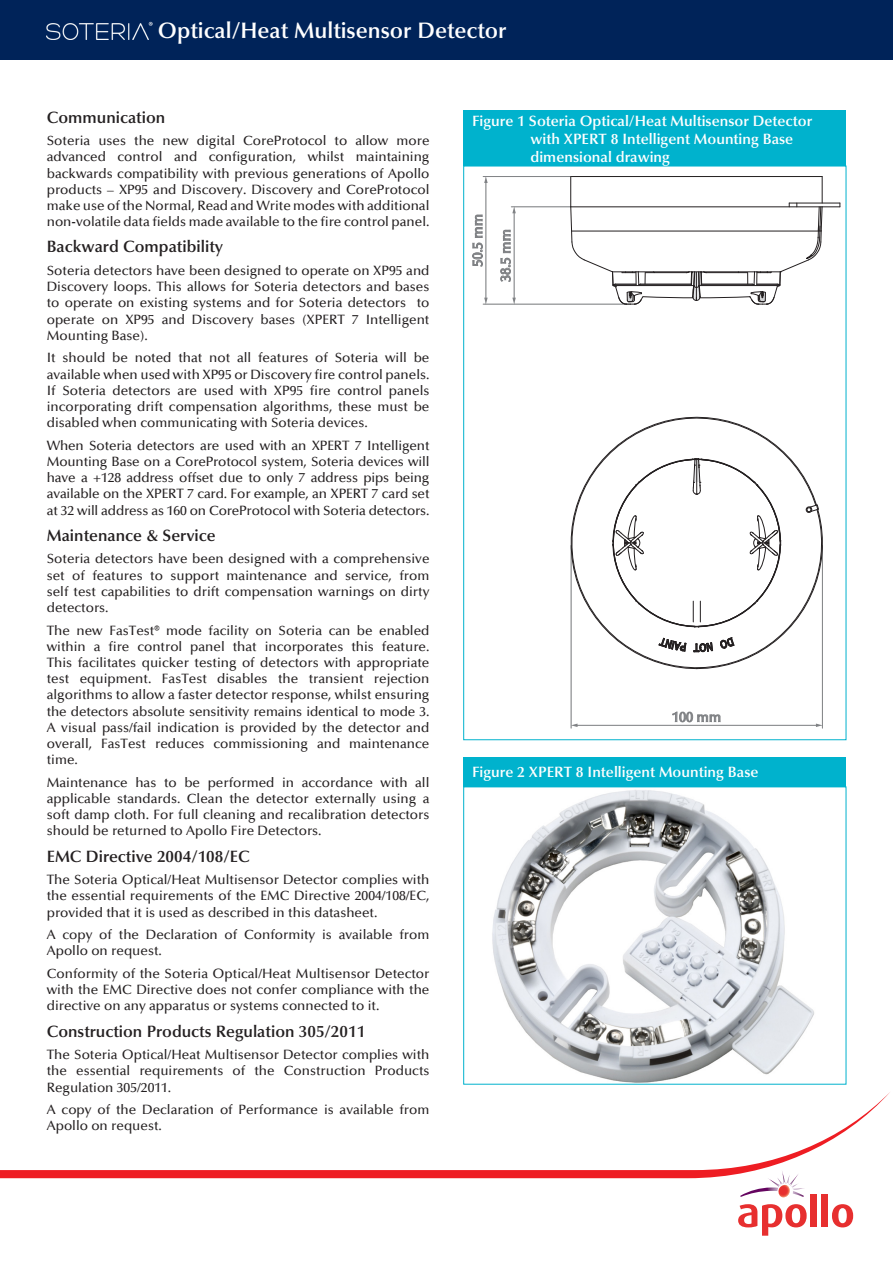
<style>
.page{position:relative;width:893px;height:1263px;background:#fff}
.page>*{position:absolute;margin:0;border:0;box-sizing:border-box;transform-origin:0 0}
.topbox_title{font:600 22.5px "Optima";color:#fff}
.body_title{font:600 16.5px "Optima";color:#231f20}
.titlebox_title{font:600 15px/18px "Optima";color:#fff}
.t1{font:500 13.95px "Optima";color:#808285}
.body_text{font:500 13.5px/16.2px "Optima";color:#231f20;text-align:justify}
</style>
<div class="page">
<div style="left:0;top:0;width:893px;height:60px;background:#002359"></div>
<svg style="left:0;top:1178px;width:854px;height:50px"></svg>
<svg style="left:1px;top:1092px;width:889px;height:86px"></svg>
<div style="left:810px;top:1195px;width:7px;height:32px;background:#e72f2f"></div>
<div style="left:822px;top:1195px;width:6px;height:32px;background:#e72f2f"></div>
<svg style="left:832px;top:1204px;width:21px;height:23px"></svg>
<svg style="left:738px;top:1169px;width:69px;height:67px"></svg>
<img style="left:492px;top:790px;width:322px;height:292px">
<div style="left:463px;top:757px;width:383px;height:30px;background:#00b2cd"></div>
<hr style="left:576px;top:725px;width:241px;height:1px;background:#808285">
<svg style="left:572px;top:723px;width:5px;height:4px"></svg>
<svg style="left:816px;top:723px;width:6px;height:4px"></svg>
<hr style="left:822px;top:545px;width:1px;height:183px;background:#808285">
<hr style="left:571px;top:545px;width:1px;height:183px;background:#808285">
<hr style="left:514px;top:212px;width:1px;height:87px;background:#808285">
<svg style="left:512px;top:207px;width:4px;height:6px"></svg>
<svg style="left:512px;top:298px;width:4px;height:6px"></svg>
<hr style="left:483px;top:304px;width:147px;height:1px;background:#808285">
<hr style="left:511px;top:206px;width:60px;height:1px;background:#808285">
<svg style="left:571px;top:417px;width:252px;height:252px"></svg>
<svg style="left:805px;top:504px;width:15px;height:9px"></svg>
<svg style="left:693px;top:637px;width:42px;height:16px"></svg>
<svg style="left:658px;top:637px;width:29px;height:15px"></svg>
<svg style="left:672px;top:711px;width:49px;height:12px"></svg>
<svg style="left:500px;top:230px;width:11px;height:52px"></svg>
<svg style="left:612px;top:457px;width:170px;height:171px"></svg>
<hr style="left:485px;top:182px;width:1px;height:117px;background:#808285">
<svg style="left:484px;top:177px;width:4px;height:6px"></svg>
<svg style="left:484px;top:298px;width:4px;height:6px"></svg>
<svg style="left:472px;top:215px;width:11px;height:52px"></svg>
<hr style="left:571px;top:176px;width:251px;height:1px;background:#231f20">
<hr style="left:483px;top:176px;width:88px;height:1px;background:#808285">
<svg style="left:570px;top:177px;width:270px;height:128px"></svg>
<hr style="left:572px;top:231px;width:249px;height:1px;background:#231f20">
<div style="left:463px;top:111px;width:383px;height:55px;background:#00b2cd"></div>
<img style="left:47px;top:21px;width:106px;height:18px">
<p class="topbox_title" style="left:158px;top:17px;width:350px">Optical/Heat Multisensor Detector</p>
<p class="body_title" style="left:47px;top:108px;width:120px">Communication</p>
<p class="body_text" style="left:47px;top:133px;width:384px">Soteria uses the new digital CoreProtocol to allow more advanced control and configuration, whilst maintaining backwards compatibility with previous generations of Apollo products – XP95 and Discovery. Discovery and CoreProtocol make use of the Normal, Read and Write modes with additional non-volatile data fields made available to the fire control panel.</p>
<p class="body_title" style="left:47px;top:237px;width:178px">Backward Compatibility</p>
<p class="body_text" style="left:47px;top:263px;width:384px">Soteria detectors have been designed to operate on XP95 and Discovery loops. This allows for Soteria detectors and bases to operate on existing systems and for Soteria detectors to operate on XP95 and Discovery bases (XPERT 7 Intelligent Mounting Base).</p>
<p class="body_text" style="left:47px;top:350px;width:384px">It should be noted that not all features of Soteria will be available when used with XP95 or Discovery fire control panels.<br>If Soteria detectors are used with XP95 fire control panels incorporating drift compensation algorithms, these must be disabled when communicating with Soteria devices.</p>
<p class="body_text" style="left:47px;top:438px;width:384px">When Soteria detectors are used with an XPERT 7 Intelligent Mounting Base on a CoreProtocol system, Soteria devices will have a +128 address offset due to only 7 address pips being available on the XPERT 7 card. For example, an XPERT 7 card set at 32 will address as 160 on CoreProtocol with Soteria detectors.</p>
<p class="body_title" style="left:47px;top:526px;width:170px">Maintenance &amp; Service</p>
<p class="body_text" style="left:47px;top:551px;width:384px">Soteria detectors have been designed with a comprehensive set of features to support maintenance and service, from self test capabilities to drift compensation warnings on dirty detectors.</p>
<p class="body_text" style="left:47px;top:622px;width:384px">The new FasTest® mode facility on Soteria can be enabled within a fire control panel that incorporates this feature.<br>This facilitates quicker testing of detectors with appropriate test equipment. FasTest disables the transient rejection algorithms to allow a faster detector response, whilst ensuring the detectors absolute sensitivity remains identical to mode 3.<br>A visual pass/fail indication is provided by the detector and overall, FasTest reduces commissioning and maintenance time.</p>
<p class="body_text" style="left:47px;top:774px;width:384px">Maintenance has to be performed in accordance with all applicable standards. Clean the detector externally using a soft damp cloth. For full cleaning and recalibration detectors should be returned to Apollo Fire Detectors.</p>
<p class="body_title" style="left:47px;top:846px;width:204px">EMC Directive 2004/108/EC</p>
<p class="body_text" style="left:47px;top:872px;width:384px">The Soteria Optical/Heat Multisensor Detector complies with the essential requirements of the EMC Directive 2004/108/EC, provided that it is used as described in this datasheet.</p>
<p class="body_text" style="left:47px;top:927px;width:384px">A copy of the Declaration of Conformity is available from<br>Apollo on request.</p>
<p class="body_text" style="left:47px;top:966px;width:384px">Conformity of the Soteria Optical/Heat Multisensor Detector with the EMC Directive does not confer compliance with the directive on any apparatus or systems connected to it.</p>
<p class="body_title" style="left:47px;top:1021px;width:320px">Construction Products Regulation 305/2011</p>
<p class="body_text" style="left:47px;top:1047px;width:384px">The Soteria Optical/Heat Multisensor Detector complies with the essential requirements of the Construction Products Regulation 305/2011.</p>
<p class="body_text" style="left:47px;top:1102px;width:384px">A copy of the Declaration of Performance is available from<br>Apollo on request.</p>
<p class="titlebox_title" style="left:530px;top:112px;width:283px;text-indent:-58px">Figure 1 Soteria Optical/Heat Multisensor Detector with XPERT 8 Intelligent Mounting Base dimensional drawing</p>
<p class="t1" style="left:470px;top:266px;width:54px;rotate:-90deg">50.5 mm</p>
<p class="t1" style="left:498px;top:282px;width:54px;rotate:-90deg">38.5 mm</p>
<p class="t1" style="left:672px;top:709px;width:51px">100 mm</p>
<p class="titlebox_title" style="left:472px;top:763px;width:288px">Figure 2 XPERT 8 Intelligent Mounting Base</p>
</div>
